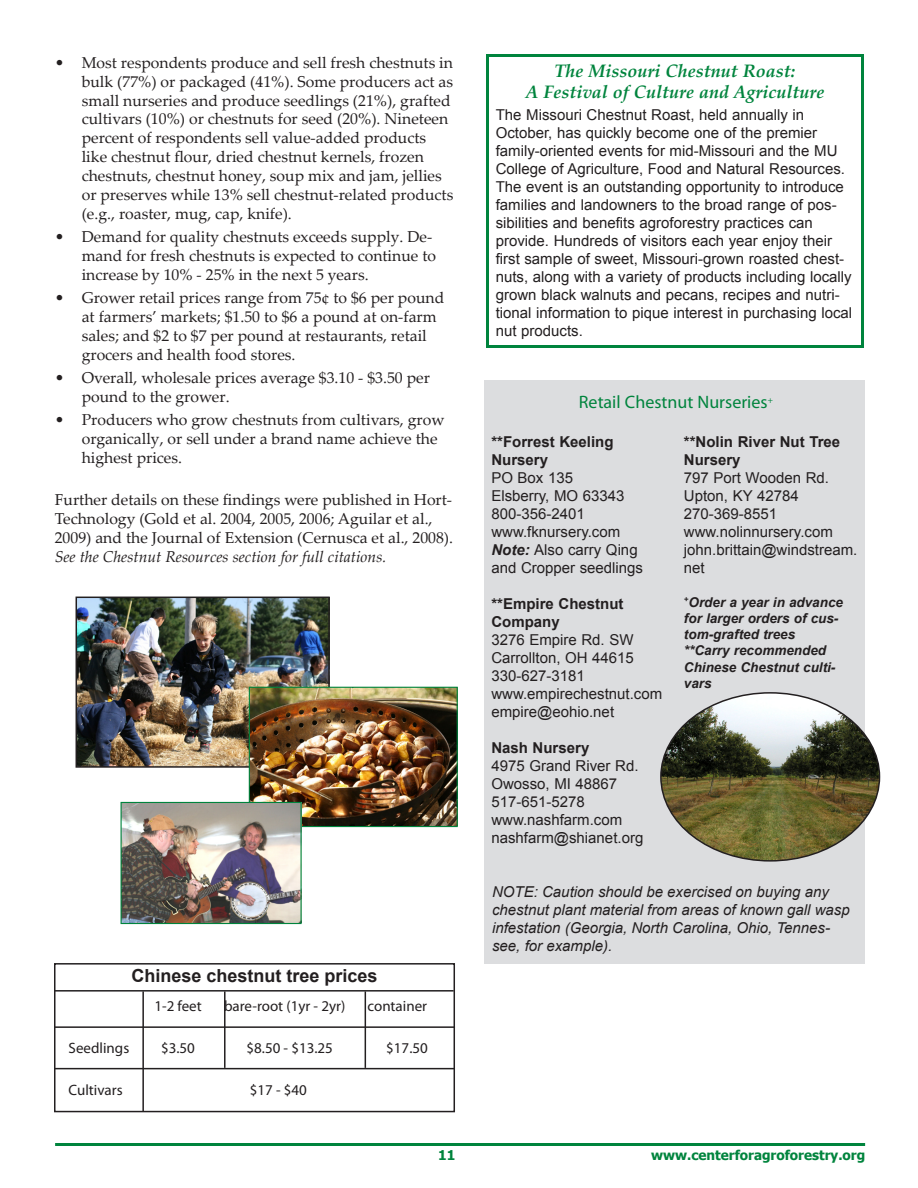
<style>
.page{position:relative;width:918px;height:1188px;background:#fff}
.page>*{position:absolute;margin:0;border:0;box-sizing:border-box;transform-origin:0 0}
.t1{font:italic 700 18px "Palatino Linotype";color:#00843d}
.t2{font:700 18px "Arial";color:#231f20}
.t3{font:18px "Myriad Pro";color:#00843d}
.t4{font:15.75px/18.9px "Palatino Linotype";color:#231f20}
.t5{font:15px/18px "Arial";color:#231f20}
.t6{font:italic 15px/18px "Arial";color:#231f20}
.t7{font:700 15px/18px "Arial";color:#231f20}
.t8{font:15px "Myriad Pro";color:#231f20}
.t9{font:italic 700 13.5px/16.2px "Arial";color:#231f20}
.t10{font:700 13.5px "Tahoma";color:#00843d}
.s1{font-style:italic}
.s2{font-weight:700;font-style:italic}
</style>
<div class="page">
<div style="left:486px;top:54px;width:378px;height:294px;border:3px solid #00843d"></div>
<div style="left:485px;top:380px;width:380px;height:583px;background:#dcdddf"></div>
<img style="left:79px;top:600px;width:248px;height:165px">
<div style="left:76px;top:597px;width:254px;height:171px;border:2px solid #231f20"></div>
<img style="left:251px;top:689px;width:205px;height:136px">
<div style="left:249px;top:687px;width:209px;height:140px;border:1px solid #00843d"></div>
<img style="left:123px;top:804px;width:177px;height:118px">
<div style="left:121px;top:802px;width:181px;height:122px;border:1px solid #00843d"></div>
<div style="left:54px;top:963px;width:401px;height:149px;border:2px solid #231f20"></div>
<hr style="left:55px;top:990px;width:399px;height:2px;background:#231f20">
<hr style="left:54px;top:1026px;width:401px;height:2px;background:#231f20">
<hr style="left:54px;top:1068px;width:400px;height:1px;background:#231f20">
<hr style="left:142px;top:991px;width:2px;height:120px;background:#231f20">
<hr style="left:365px;top:991px;width:1px;height:77px;background:#231f20">
<hr style="left:224px;top:991px;width:2px;height:77px;background:#231f20">
<img style="left:661px;top:693px;width:219px;height:167px">
<hr style="left:55px;top:1143px;width:810px;height:3px;background:#00843d">
<p class="t4" style="left:82px;top:52px;width:373px;text-indent:-27px">• Most respondents produce and sell fresh chestnuts in bulk (77%) or packaged (41%). Some producers act as small nurseries and produce seedlings (21%), grafted cultivars (10%) or chestnuts for seed (20%). Nineteen percent of respondents sell value-added products like chestnut flour, dried chestnut kernels, frozen chestnuts, chestnut honey, soup mix and jam, jellies or preserves while 13% sell chestnut-related products (e.g., roaster, mug, cap, knife).</p>
<p class="t4" style="left:82px;top:227px;width:356px;text-indent:-27px">• Demand for quality chestnuts exceeds supply. De&shy;mand for fresh chestnuts is expected to continue to increase by 10% - 25% in the next 5 years.</p>
<p class="t4" style="left:82px;top:288px;width:364px;text-indent:-27px">• Grower retail prices range from 75¢ to $6 per pound at farmers’ markets; $1.50 to $6 a pound at on-farm sales; and $2 to $7 per pound at restaurants, retail grocers and health food stores.</p>
<p class="t4" style="left:82px;top:368px;width:350px;text-indent:-27px">• Overall, wholesale prices average $3.10 - $3.50 per pound to the grower.</p>
<p class="t4" style="left:82px;top:410px;width:364px;text-indent:-27px">• Producers who grow chestnuts from cultivars, grow organically, or sell under a brand name achieve the highest prices.</p>
<p class="t4" style="left:55px;top:490px;width:400px">Further details on these findings were published in Hort-Technology (Gold et al. 2004, 2005, 2006; Aguilar et al., 2009) and the Journal of Extension (Cernusca et al., 2008).<br><span class="s1">See the Chestnut Resources section for full citations.</span></p>
<p class="t2" style="left:131px;top:964px;width:248px">Chinese chestnut tree prices</p>
<p class="t8" style="left:154px;top:997px;width:49px">1-2 feet</p>
<p class="t8" style="left:224px;top:997px;width:123px">bare-root (1yr - 2yr)</p>
<p class="t8" style="left:368px;top:997px;width:61px">container</p>
<p class="t8" style="left:69px;top:1039px;width:62px">Seedlings</p>
<p class="t8" style="left:161px;top:1039px;width:35px">$3.50</p>
<p class="t8" style="left:247px;top:1039px;width:88px">$8.50 - $13.25</p>
<p class="t8" style="left:386px;top:1039px;width:43px">$17.50</p>
<p class="t8" style="left:69px;top:1081px;width:56px">Cultivars</p>
<p class="t8" style="left:250px;top:1081px;width:59px">$17 - $40</p>
<p class="t1" style="left:555px;top:58px;width:242px">The Missouri Chestnut Roast:</p>
<p class="t1" style="left:525px;top:79px;width:300px">A Festival of Culture and Agriculture</p>
<p class="t5" style="left:496px;top:106px;width:358px">The Missouri Chestnut Roast, held annually in October, has quickly become one of the premier family-oriented events for mid-Missouri and the MU College of Agriculture, Food and Natural Resources.<br>The event is an outstanding opportunity to introduce families and landowners to the broad range of pos&shy;sibilities and benefits agroforestry practices can provide. Hundreds of visitors each year enjoy their first sample of sweet, Missouri-grown roasted chest&shy;nuts, along with a variety of products including locally grown black walnuts and pecans, recipes and nutri&shy;tional information to pique interest in purchasing local nut products.</p>
<p class="t3" style="left:579px;top:391px;width:195px">Retail Chestnut Nurseries<sup>+</sup></p>
<p class="t7" style="left:491px;top:433px;width:124px">**Forrest Keeling<br>Nursery</p>
<p class="t5" style="left:491px;top:468px;width:83px">PO Box 135</p>
<p class="t5" style="left:491px;top:486px;width:135px">Elsberry, MO 63343</p>
<p class="t5" style="left:491px;top:504px;width:130px">800-356-2401 www.fknursery.com</p>
<p class="t5" style="left:491px;top:540px;width:153px"><span class="s2">Note:</span> Also carry Qing and Cropper seedlings</p>
<p class="t7" style="left:491px;top:595px;width:134px">**Empire Chestnut<br>Company</p>
<p class="t5" style="left:491px;top:630px;width:144px">3276 Empire Rd. SW<br>Carrollton, OH 44615</p>
<p class="t5" style="left:491px;top:666px;width:95px">330-627-3181</p>
<p class="t5" style="left:491px;top:684px;width:172px">www.empirechestnut.com</p>
<p class="t5" style="left:491px;top:702px;width:124px">empire@eohio.net</p>
<p class="t7" style="left:491px;top:739px;width:99px">Nash Nursery</p>
<p class="t5" style="left:491px;top:756px;width:149px">4975 Grand River Rd.<br>Owosso, MI 48867</p>
<p class="t5" style="left:491px;top:792px;width:132px">517-651-5278 www.nashfarm.com</p>
<p class="t5" style="left:491px;top:828px;width:153px">nashfarm@shianet.org</p>
<p class="t7" style="left:684px;top:433px;width:158px">**Nolin River Nut Tree<br>Nursery</p>
<p class="t5" style="left:684px;top:468px;width:147px">797 Port Wooden Rd.</p>
<p class="t5" style="left:684px;top:486px;width:116px">Upton, KY 42784</p>
<p class="t5" style="left:684px;top:504px;width:150px">270-369-8551 www.nolinnursery.com</p>
<p class="t5" style="left:684px;top:540px;width:175px">john.brittain@windstream. net</p>
<p class="t9" style="left:684px;top:594px;width:161px"><sup>+</sup>Order a year in advance for larger orders of cus&shy;tom-grafted trees</p>
<p class="t9" style="left:684px;top:643px;width:153px">**Carry recommended<br>Chinese Chestnut culti&shy;vars</p>
<p class="t6" style="left:492px;top:882px;width:359px">NOTE: Caution should be exercised on buying any chestnut plant material from areas of known gall wasp infestation (Georgia, North Carolina, Ohio, Tennes&shy;see, for example).</p>
<p class="t10" style="left:438px;top:1146px;width:19px">11</p>
<p class="t10" style="left:651px;top:1146px;width:216px">www.centerforagroforestry.org</p>
</div>
